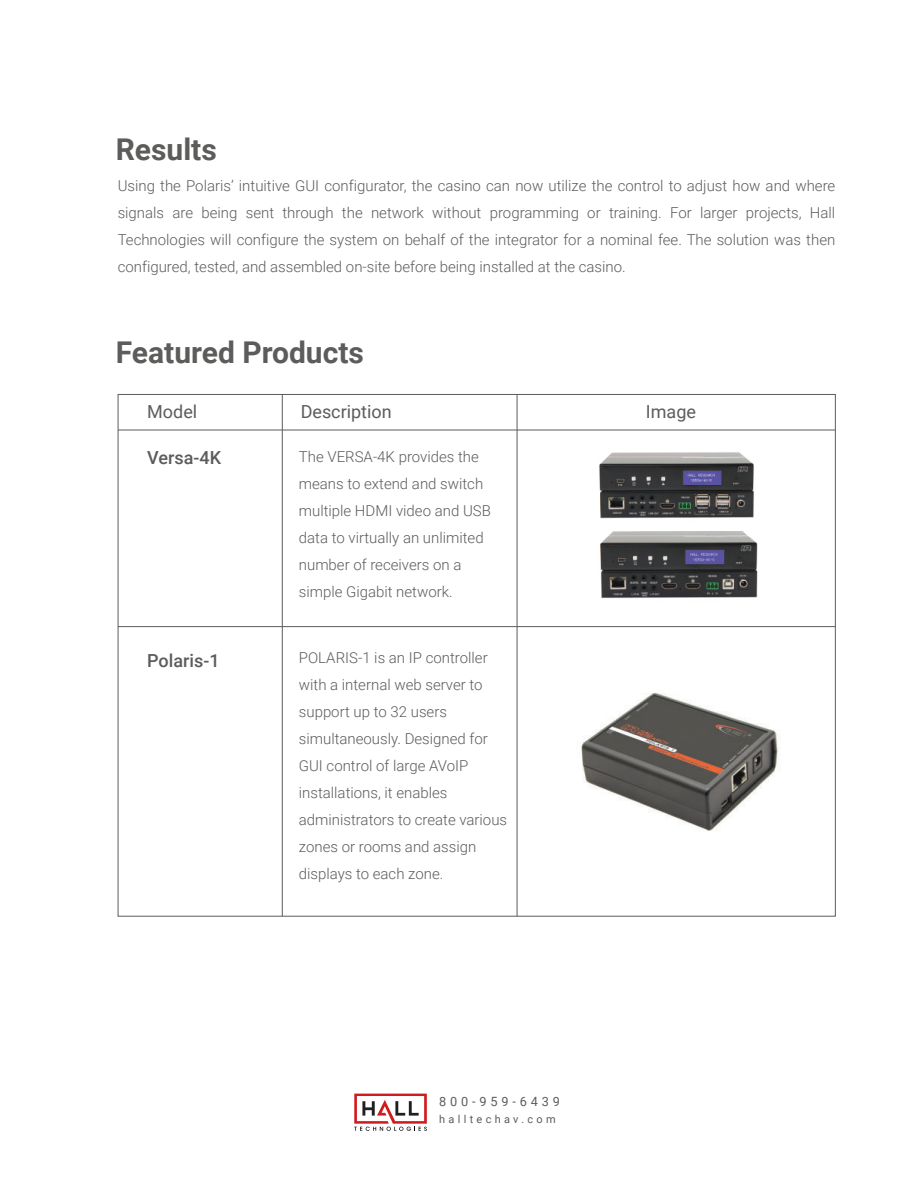
<style>
.page{position:relative;width:918px;height:1188px;background:#fff}
.page>*{position:absolute;margin:0;border:0;box-sizing:border-box;transform-origin:0 0}
.t1{font:700 30px "Roboto";color:#5c5c5b}
.t2{font:18px "Roboto";color:#5c5c5b}
.t3{font:500 18px "Roboto";color:#5c5c5b}
.t4{font:300 15px/27px "Roboto";color:#5c5c5b}
.t5{font:12.75px "Roboto";letter-spacing:.3em;color:#5c5c5b}
.t6{font:10.95px "Roboto";letter-spacing:.3em;color:#5c5c5b}
</style>
<div class="page">
<svg style="left:354px;top:1094px;width:73px;height:37px"></svg>
<img style="left:599px;top:452px;width:155px;height:61px">
<img style="left:600px;top:513px;width:158px;height:86px">
<img style="left:581px;top:693px;width:198px;height:138px">
<hr style="left:118px;top:626px;width:717px;height:1px;background:#5c5c5b">
<hr style="left:118px;top:430px;width:717px;height:1px;background:#5c5c5b">
<hr style="left:517px;top:394px;width:1px;height:522px;background:#5c5c5b">
<hr style="left:282px;top:394px;width:1px;height:522px;background:#5c5c5b">
<svg style="left:825px;top:394px;width:11px;height:523px"></svg>
<h1 class="t1" style="left:116px;top:128px;width:103px">Results</h1>
<p class="t4" style="left:118px;top:172px;width:719px;text-align:justify">Using the Polaris’ intuitive GUI configurator, the casino can now utilize the control to adjust how and where signals are being sent through the network without programming or training. For larger projects, Hall Technologies will configure the system on behalf of the integrator for a nominal fee. The solution was then configured, tested, and assembled on-site before being installed at the casino.</p>
<h1 class="t1" style="left:116px;top:332px;width:250px">Featured Products</h1>
<p class="t2" style="left:147px;top:399px;width:52px">Model</p>
<p class="t3" style="left:147px;top:445px;width:75px">Versa-4K</p>
<p class="t3" style="left:147px;top:648px;width:74px">Polaris-1</p>
<p class="t2" style="left:301px;top:399px;width:93px">Description</p>
<p class="t2" style="left:646px;top:399px;width:52px">Image</p>
<p class="t4" style="left:299px;top:442px;width:194px">The VERSA-4K provides the means to extend and switch multiple HDMI video and USB data to virtually an unlimited number of receivers on a simple Gigabit network.</p>
<p class="t4" style="left:299px;top:644px;width:210px">POLARIS-1 is an IP controller with a internal web server to support up to 32 users simultaneously. Designed for<br>GUI control of large AVoIP installations, it enables administrators to create various zones or rooms and assign displays to each zone.</p>
<p class="t5" style="left:439px;top:1093px;width:122px">800-959-6439</p>
<p class="t6" style="left:439px;top:1112px;width:118px">halltechav.com</p>
</div>
